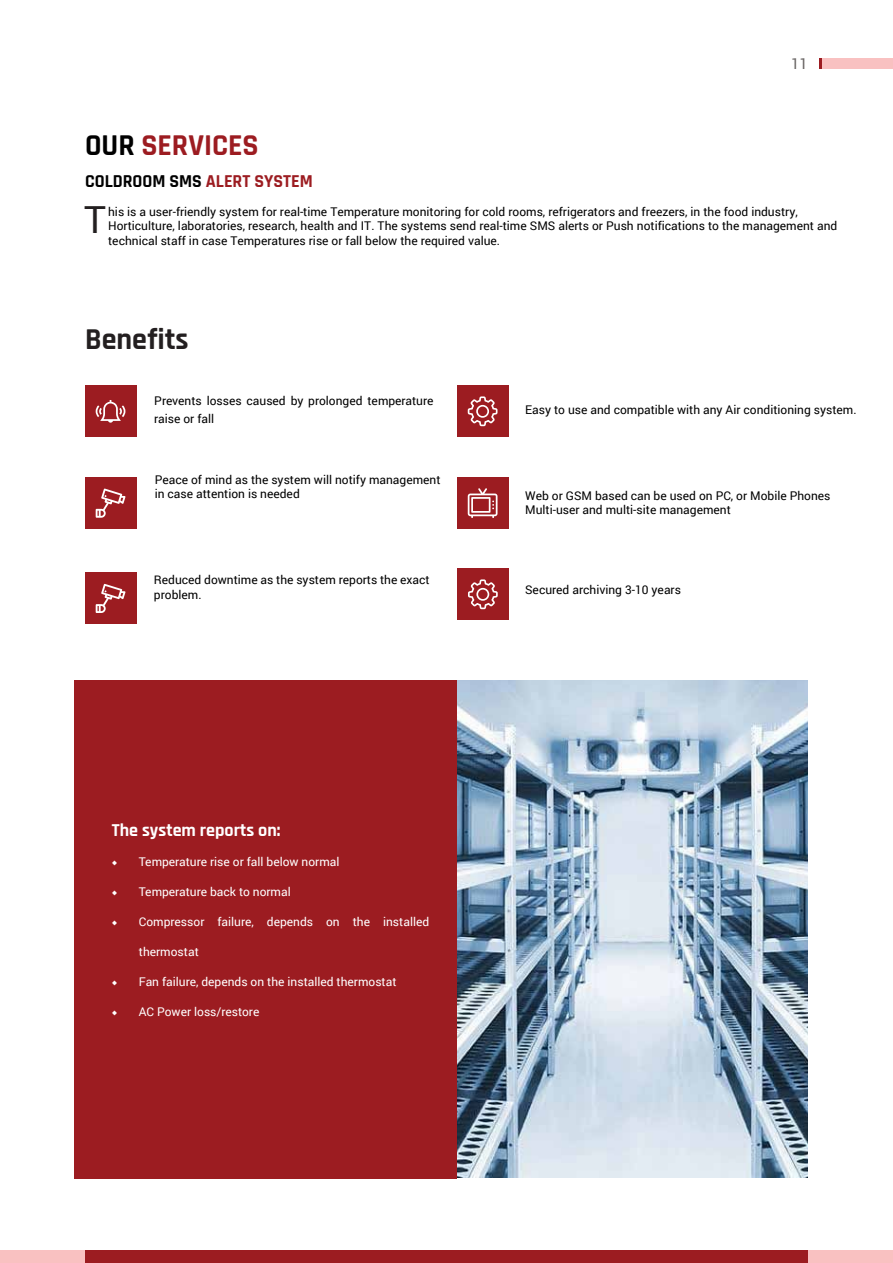
<style>
.page{position:relative;width:893px;height:1263px;background:#fff}
.page>*{position:absolute;margin:0;border:0;box-sizing:border-box;transform-origin:0 0}
.t1{font:37.35px "Roboto";color:#231f20}
.t2{font:700 30px "Rajdhani";color:#9c1c21}
.t3{font:700 30px "Rajdhani";color:#231f20}
.t4{font:700 18px "Rajdhani";color:#000}
.t5{font:700 18px "Rajdhani";color:#fff}
.t6{font:15px "Roboto";color:#6a6665}
.t7{font:12px/14.4px "Roboto";color:#000}
.t8{font:12px "Roboto";color:#fff}
.s1{color:#000}
.s2{color:#9c1c21}
.s3{font-family:"Minion Pro"}
</style>
<div class="page">
<div style="left:75px;top:681px;width:382px;height:498px;background:#9c1c21"></div>
<img style="left:457px;top:680px;width:351px;height:498px">
<div style="left:0;top:1250px;width:893px;height:13px;background:#f9c1c1"></div>
<div style="left:85px;top:1250px;width:723px;height:13px;background:#9c1c21"></div>
<div style="left:85px;top:478px;width:51px;height:51px;background:#9c1c21"></div>
<div style="left:85px;top:573px;width:51px;height:51px;background:#9c1c21"></div>
<svg style="left:96px;top:488px;width:29px;height:30px"></svg>
<svg style="left:96px;top:584px;width:29px;height:29px"></svg>
<div style="left:457px;top:478px;width:51px;height:51px;background:#9c1c21"></div>
<svg style="left:468px;top:488px;width:29px;height:30px"></svg>
<div style="left:457px;top:386px;width:51px;height:51px;background:#9c1c21"></div>
<svg style="left:468px;top:396px;width:29px;height:30px"></svg>
<div style="left:85px;top:386px;width:51px;height:51px;background:#9c1c21"></div>
<svg style="left:96px;top:400px;width:29px;height:23px"></svg>
<div style="left:821px;top:58px;width:72px;height:11px;background:#f9c1c1"></div>
<svg style="left:819px;top:58px;width:2px;height:11px"></svg>
<div style="left:457px;top:569px;width:51px;height:51px;background:#9c1c21"></div>
<svg style="left:468px;top:579px;width:30px;height:30px"></svg>
<h2 class="t2" style="left:85px;top:128px;width:175px"><span class="s1">OUR</span> SERVICES</h2>
<h3 class="t4" style="left:85px;top:171px;width:229px">COLDROOM SMS <span class="s2">ALERT SYSTEM</span></h3>
<p class="t6" style="left:791px;top:53px;width:18px">11</p>
<h1 class="t1" style="left:84px;top:193px;width:23px">T</h1>
<p class="t7" style="left:108px;top:204px;width:731px">his is a user-friendly system for real-time Temperature monitoring for cold rooms, refrigerators and freezers, in the food industry,<br>Horticulture, laboratories, research, health and IT. The systems send real-time SMS alerts or Push notifications to the management and technical staff in case Temperatures rise or fall below the required value.</p>
<h2 class="t3" style="left:85px;top:321px;width:105px">Benefits</h2>
<p class="t7" style="left:154px;top:392px;width:281px;line-height:18px">Prevents losses caused by prolonged temperature raise or fall</p>
<p class="t7" style="left:155px;top:472px;width:287px">Peace of mind as the system will notify management in case attention is needed</p>
<p class="t7" style="left:154px;top:572px;width:277px">Reduced downtime as the system reports the exact problem.</p>
<p class="t7" style="left:525px;top:402px;width:333px">Easy to use and compatible with any Air conditioning system.</p>
<p class="t7" style="left:525px;top:488px;width:307px">Web or GSM based can be used on PC, or Mobile Phones<br>Multi-user and multi-site management</p>
<p class="t7" style="left:525px;top:582px;width:157px">Secured archiving 3-10 years</p>
<h3 class="t5" style="left:112px;top:819px;width:170px">The system reports on:</h3>
<p class="t8" style="left:112px;top:853px;width:229px"><span class="s3">◆</span> Temperature rise or fall below normal</p>
<p class="t8" style="left:112px;top:883px;width:180px"><span class="s3">◆</span> Temperature back to normal</p>
<p class="t8" style="left:112px;top:913px;width:319px"><span class="s3">◆</span> Compressor failure, depends on the installed</p>
<p class="t8" style="left:139px;top:943px;width:61px">thermostat</p>
<p class="t8" style="left:112px;top:973px;width:286px"><span class="s3">◆</span> Fan failure, depends on the installed thermostat</p>
<p class="t8" style="left:112px;top:1003px;width:149px"><span class="s3">◆</span> AC Power loss/restore</p>
</div>
